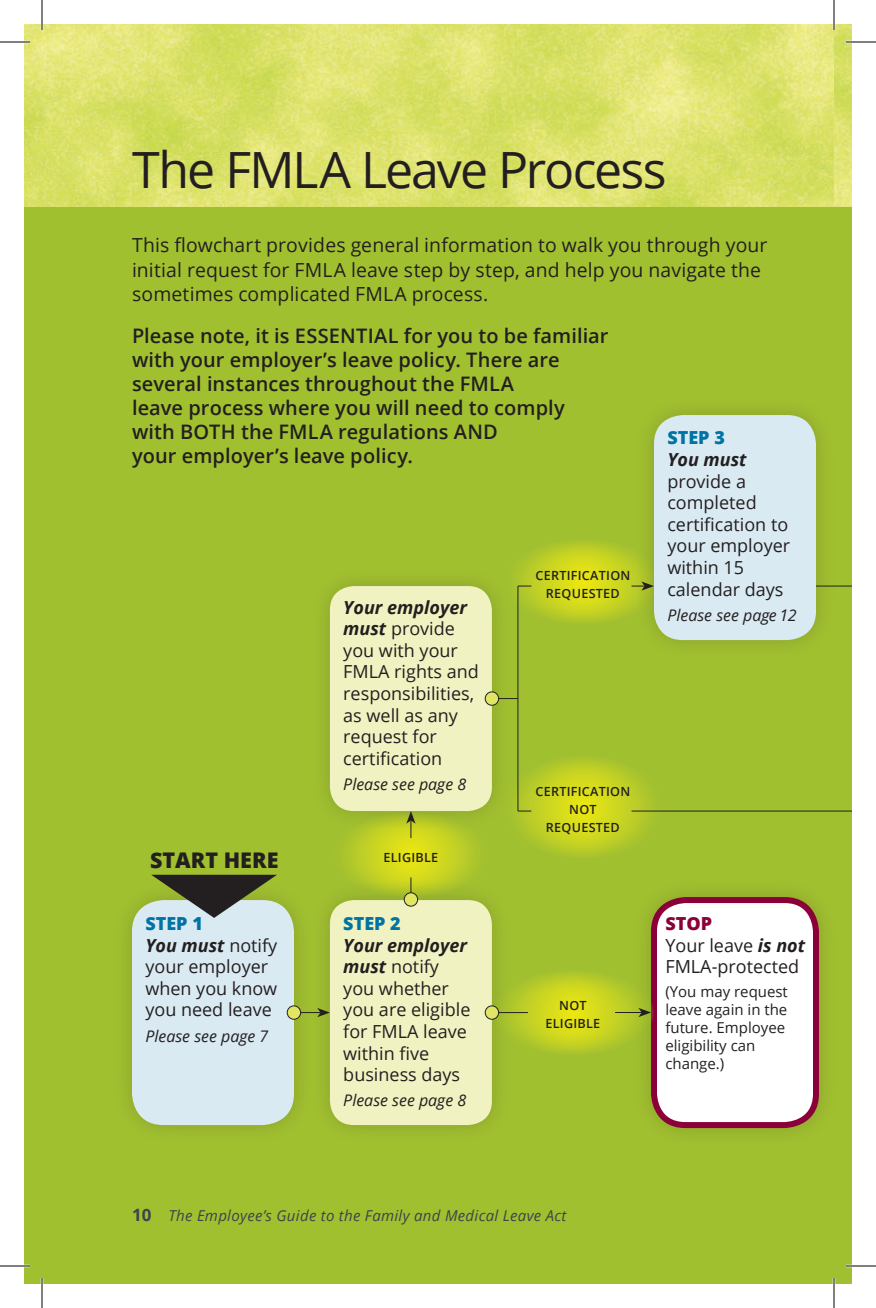
<style>
.page{position:relative;width:876px;height:1308px;background:#fff}
.page>*{position:absolute;margin:0;border:0;box-sizing:border-box;transform-origin:0 0}
.t1{font:60px "Monotype Sorts";color:#231f20;scale:2.5 1}
.t2{font:50px "Open Sans";letter-spacing:-.04em;color:#231f20}
.t3{font:800 21.6px "Open Sans";color:#231f20}
.t4{font:600 20px/24px "Open Sans";letter-spacing:.005em;color:#231f20}
.t5{font:19.4px/24.6px "Open Sans";letter-spacing:.005em;color:#231f20}
.t6{font:18px/21.6px "Open Sans";color:#231f20}
.t7{font:800 18px "Open Sans";color:#0073a4}
.t8{font:italic 700 18px "Open Sans";color:#231f20}
.t9{font:italic 16px "Open Sans";color:#231f20}
.t10{font:15px/18px "Open Sans";color:#231f20}
.t11{font:italic 15px "Open Sans";letter-spacing:.02em;color:#40424b}
.t12{font:600 12.6px/18px "Open Sans";letter-spacing:.02em;color:#231f20;text-align:center}
.s1{font-weight:700;font-style:italic}
.s2{font-weight:800;color:#0073a4}
.s3{font-weight:700;font-style:normal;font-size:17px}
.s4{font-weight:800;color:#8b0039}
</style>
<div class="page">
<img style="left:24px;top:24px;width:828px;height:184px">
<div style="left:24px;top:208px;width:828px;height:1076px;background:#a1c030"></div>
<svg style="left:330px;top:813px;width:162px;height:84px"></svg>
<div style="left:112px;top:880px;width:203px;height:265px;background:#9ebc2f"></div>
<div style="left:132px;top:900px;width:162px;height:225px;background:#daeaf3;border-radius:31px"></div>
<div style="left:310px;top:880px;width:203px;height:265px;background:#9ebc2f"></div>
<div style="left:330px;top:900px;width:162px;height:225px;background:#f0f3c1;border-radius:24px"></div>
<div style="left:631px;top:877px;width:208px;height:271px;background:#9ebc2f"></div>
<div style="left:654px;top:900px;width:162px;height:225px;background:#fff;border-radius:31px"></div>
<div style="left:651px;top:897px;width:168px;height:231px;border:6px solid #8b0039;border-radius:31px"></div>
<div style="left:310px;top:566px;width:203px;height:265px;background:#9ebc2f"></div>
<div style="left:330px;top:586px;width:162px;height:225px;background:#f0f3c1;border-radius:24px"></div>
<svg style="left:492px;top:970px;width:162px;height:85px"></svg>
<svg style="left:502px;top:540px;width:162px;height:84px"></svg>
<svg style="left:502px;top:756px;width:162px;height:102px"></svg>
<svg style="left:300px;top:1008px;width:30px;height:9px"></svg>
<div style="left:287px;top:1006px;width:14px;height:13px;background:#e0e565;border-radius:50%"></div>
<div style="left:287px;top:1005px;width:14px;height:15px;border:1px solid #231f20;border-radius:50%"></div>
<hr style="left:492px;top:1012px;width:36px;height:1px;background:#231f20">
<div style="left:485px;top:1006px;width:14px;height:13px;background:#e0e565;border-radius:50%"></div>
<div style="left:485px;top:1005px;width:14px;height:15px;border:1px solid #231f20;border-radius:50%"></div>
<svg style="left:499px;top:698px;width:18px;height:1px"></svg>
<div style="left:485px;top:692px;width:14px;height:13px;background:#e0e565;border-radius:50%"></div>
<div style="left:485px;top:691px;width:14px;height:15px;border:1px solid #231f20;border-radius:50%"></div>
<svg style="left:615px;top:1008px;width:36px;height:9px"></svg>
<svg style="left:632px;top:581px;width:2px;height:10px"></svg>
<hr style="left:632px;top:811px;width:220px;height:1px;background:#231f20">
<svg style="left:518px;top:586px;width:13px;height:1px"></svg>
<hr style="left:816px;top:586px;width:36px;height:1px;background:#231f20">
<svg style="left:518px;top:811px;width:13px;height:1px"></svg>
<svg style="left:410px;top:877px;width:1px;height:15px"></svg>
<div style="left:404px;top:893px;width:14px;height:13px;background:#e0e565;border-radius:50%"></div>
<div style="left:404px;top:892px;width:14px;height:15px;border:1px solid #231f20;border-radius:50%"></div>
<svg style="left:406px;top:811px;width:10px;height:27px"></svg>
<hr style="left:517px;top:586px;width:1px;height:225px;background:#231f20">
<div style="left:634px;top:395px;width:203px;height:265px;background:#9ebc2f"></div>
<div style="left:654px;top:415px;width:162px;height:225px;background:#daeaf3;border-radius:29px"></div>
<hr style="left:0;top:41px;width:30px;height:2px;background:#fff">
<hr style="left:846px;top:41px;width:30px;height:2px;background:#fff">
<hr style="left:0;top:1265px;width:30px;height:2px;background:#fff">
<hr style="left:846px;top:1265px;width:30px;height:2px;background:#fff">
<hr style="left:41px;top:0;width:2px;height:30px;background:#fff">
<hr style="left:41px;top:1278px;width:2px;height:30px;background:#fff">
<hr style="left:833px;top:0;width:2px;height:30px;background:#fff">
<hr style="left:833px;top:1278px;width:2px;height:30px;background:#fff">
<hr style="left:0;top:42px;width:30px;height:1px;background:#000">
<hr style="left:846px;top:42px;width:30px;height:1px;background:#000">
<hr style="left:0;top:1266px;width:30px;height:1px;background:#000">
<hr style="left:846px;top:1266px;width:30px;height:1px;background:#000">
<hr style="left:42px;top:0;width:1px;height:30px;background:#000">
<hr style="left:42px;top:1278px;width:1px;height:30px;background:#000">
<hr style="left:834px;top:0;width:1px;height:30px;background:#000">
<hr style="left:834px;top:1278px;width:1px;height:30px;background:#000">
<h2 class="t2" style="left:132px;top:136px;width:536px">The FMLA Leave Process</h2>
<p class="t5" style="left:132px;top:233px;width:637px">This flowchart provides general information to walk you through your initial request for FMLA leave step by step, and help you navigate the sometimes complicated FMLA process.</p>
<p class="t4" style="left:132px;top:324px;width:478px">Please note, it is ESSENTIAL for you to be familiar with your employer’s leave policy. There are several instances throughout the FMLA<br>leave process where you will need to comply with BOTH the FMLA regulations AND<br>your employer’s leave policy.</p>
<p class="t7" style="left:667px;top:424px;width:59px">STEP 3</p>
<p class="t8" style="left:667px;top:447px;width:81px">You must</p>
<p class="t6" style="left:667px;top:470px;width:124px">provide a completed certification to your employer within 15 calendar days</p>
<p class="t9" style="left:667px;top:604px;width:131px">Please see page 12</p>
<p class="t12" style="left:535px;top:566px;width:96px">CERTIFICATION<br>REQUESTED</p>
<p class="t6" style="left:343px;top:596px;width:137px"><span class="s1">Your employer must</span> provide you with your<br>FMLA rights and responsibilities, as well as any request for certification</p>
<p class="t9" style="left:343px;top:773px;width:124px">Please see page 8</p>
<p class="t12" style="left:535px;top:782px;width:96px">CERTIFICATION<br>NOT<br>REQUESTED</p>
<p class="t3" style="left:150px;top:844px;width:130px">START HERE</p>
<h1 class="t1" style="left:147px;top:869px;width:55px">t</h1>
<p class="t6" style="left:145px;top:912px;width:133px"><span class="s2">STEP 1<br></span><span class="s1">You must</span> notify your employer when you know you need leave</p>
<p class="t9" style="left:145px;top:1025px;width:124px">Please see page 7</p>
<p class="t12" style="left:384px;top:849px;width:56px">ELIGIBLE</p>
<p class="t7" style="left:343px;top:910px;width:59px">STEP 2</p>
<p class="t6" style="left:343px;top:934px;width:129px"><span class="s1">Your employer must</span> notify you whether you are eligible for FMLA leave within five business days</p>
<p class="t9" style="left:343px;top:1090px;width:124px">Please see page 8</p>
<p class="t12" style="left:546px;top:997px;width:56px">NOT<br>ELIGIBLE</p>
<p class="t11" style="left:132px;top:1205px;width:436px"><span class="s3">10</span> The Employee’s Guide to the Family and Medical Leave Act</p>
<p class="t6" style="left:665px;top:912px;width:141px"><span class="s4">STOP<br></span>Your leave <span class="s1">is not<br></span>FMLA-protected</p>
<p class="t10" style="left:665px;top:982px;width:124px">(You may request leave again in the future. Employee eligibility can change.)</p>
</div>
